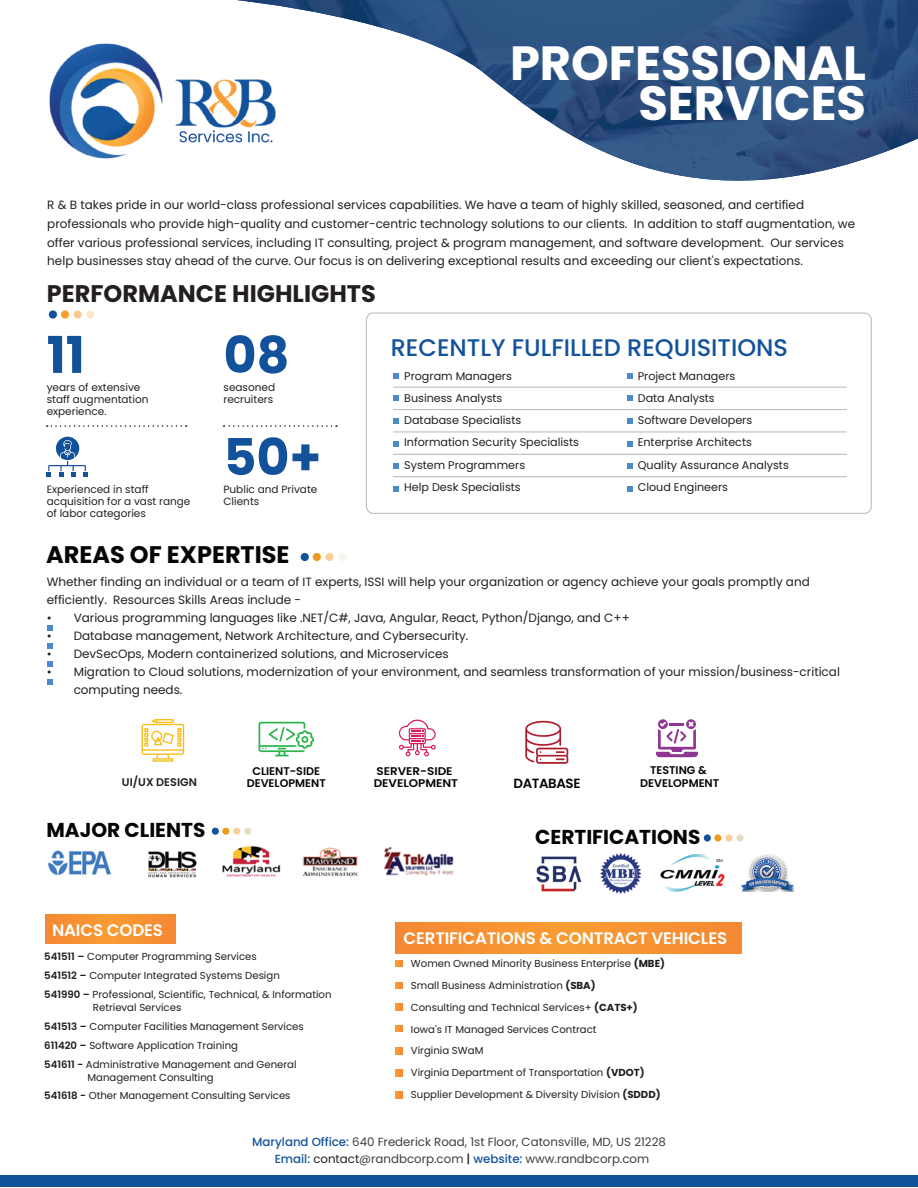
<style>
.page{position:relative;width:918px;height:1188px;background:#fff}
.page>*{position:absolute;margin:0;border:0;box-sizing:border-box;transform-origin:0 0}
.t1{font:700 50.7px/102.1px "Poppins";color:#12529a}
.t2{font:700 48px/39.9px "Poppins";color:#fff;text-align:right}
.t3{font:500 24px "Poppins";color:#12529a}
.t4{font:700 24px "Poppins";color:#231f20}
.t5{font:700 24px "Poppins";color:#040504}
.t6{font:700 20.1px "Poppins";color:#040504}
.t7{font:600 16.65px "Poppins";letter-spacing:-.01em;color:#fff}
.t8{font:600 13.35px "Poppins";letter-spacing:-.03em;color:#040504}
.t9{font:12px/18.8px "Poppins";color:#231f20}
.t10{font:11.85px/16.8px "Poppins";color:#3e3e3f;text-align:center}
.t11{font:11.1px/22.4px "Poppins";color:#231f20}
.t12{font:600 11.1px/12.6px "Poppins";color:#040504;text-align:center}
.t13{font:600 11.1px/12.6px "Poppins";color:#040504;scale:1.07 1}
.t14{font:600 11.1px "Poppins";color:#231f20}
.t15{font:10.5px/12px "Poppins";color:#231f20}
.t16{font:10.2px/18.8px "Poppins";color:#211d1e}
.s1{font-weight:700}
.s2{font-weight:600}
.s3{font-weight:500;color:#12529a}
.s4{color:#231f20}
.s5{font-weight:500;color:#231f20}
</style>
<div class="page">
<img style="left:238px;top:0;width:680px;height:181px">
<div style="left:301px;top:553px;width:8px;height:8px;background:#12529a;border-radius:50%"></div>
<div style="left:313px;top:553px;width:8px;height:8px;background:#ee9a21;border-radius:50%"></div>
<svg style="left:325px;top:553px;width:9px;height:8px"></svg>
<div style="left:338px;top:553px;width:8px;height:8px;background:#f6f4ec;border-radius:50%"></div>
<div style="left:0;top:1175px;width:918px;height:11px;background:#12529a"></div>
<div style="left:49px;top:310px;width:8px;height:9px;background:#12529a;border-radius:4px"></div>
<div style="left:61px;top:310px;width:8px;height:9px;background:#f89d33;border-radius:4px"></div>
<div style="left:74px;top:310px;width:8px;height:9px;background:#fbc98f;border-radius:4px"></div>
<div style="left:86px;top:310px;width:8px;height:9px;background:#fde6cc;border-radius:4px"></div>
<svg style="left:47px;top:436px;width:40px;height:40px"></svg>
<svg style="left:47px;top:425px;width:140px;height:2px"></svg>
<svg style="left:224px;top:425px;width:113px;height:2px"></svg>
<div style="left:366px;top:313px;width:506px;height:201px;border:1px solid #bcbdc0;border-radius:7px"></div>
<hr style="left:393px;top:387px;width:454px;height:1px;background:#bcbdc0">
<hr style="left:393px;top:409px;width:454px;height:1px;background:#bcbdc0">
<hr style="left:393px;top:431px;width:454px;height:1px;background:#bcbdc0">
<hr style="left:393px;top:454px;width:454px;height:1px;background:#bcbdc0">
<hr style="left:393px;top:476px;width:454px;height:1px;background:#bcbdc0">
<svg style="left:393px;top:373px;width:5px;height:5px"></svg>
<svg style="left:627px;top:373px;width:6px;height:5px"></svg>
<svg style="left:627px;top:396px;width:6px;height:5px"></svg>
<svg style="left:627px;top:418px;width:6px;height:6px"></svg>
<svg style="left:627px;top:441px;width:6px;height:5px"></svg>
<svg style="left:627px;top:464px;width:6px;height:5px"></svg>
<svg style="left:627px;top:486px;width:6px;height:6px"></svg>
<svg style="left:393px;top:396px;width:5px;height:5px"></svg>
<svg style="left:393px;top:418px;width:5px;height:6px"></svg>
<svg style="left:393px;top:441px;width:5px;height:5px"></svg>
<svg style="left:393px;top:464px;width:5px;height:5px"></svg>
<svg style="left:393px;top:486px;width:5px;height:6px"></svg>
<svg style="left:47px;top:644px;width:5px;height:5px"></svg>
<svg style="left:47px;top:661px;width:5px;height:6px"></svg>
<svg style="left:47px;top:679px;width:5px;height:5px"></svg>
<svg style="left:47px;top:626px;width:5px;height:5px"></svg>
<img style="left:49px;top:31px;width:250px;height:140px">
<svg style="left:142px;top:719px;width:42px;height:43px"></svg>
<svg style="left:259px;top:722px;width:55px;height:34px"></svg>
<svg style="left:399px;top:719px;width:37px;height:38px"></svg>
<svg style="left:525px;top:721px;width:43px;height:43px"></svg>
<svg style="left:656px;top:719px;width:42px;height:38px"></svg>
<div style="left:396px;top:922px;width:346px;height:31px;background:#f69233"></div>
<svg style="left:396px;top:960px;width:6px;height:7px"></svg>
<svg style="left:396px;top:982px;width:6px;height:7px"></svg>
<svg style="left:396px;top:1004px;width:6px;height:6px"></svg>
<svg style="left:396px;top:1025px;width:6px;height:7px"></svg>
<svg style="left:396px;top:1047px;width:7px;height:7px"></svg>
<svg style="left:396px;top:1070px;width:7px;height:6px"></svg>
<svg style="left:396px;top:1092px;width:6px;height:6px"></svg>
<div style="left:46px;top:915px;width:129px;height:29px;background:#f69233"></div>
<div style="left:212px;top:828px;width:7px;height:7px;background:#12529a;border-radius:50%"></div>
<div style="left:222px;top:828px;width:7px;height:7px;background:#ee9a21;border-radius:50%"></div>
<div style="left:233px;top:828px;width:7px;height:7px;background:#fbce99;border-radius:50%"></div>
<div style="left:244px;top:828px;width:7px;height:7px;background:#e4ddc1;border-radius:50%"></div>
<div style="left:704px;top:834px;width:7px;height:8px;background:#12529a;border-radius:4px"></div>
<div style="left:714px;top:834px;width:7px;height:8px;background:#ee9a21;border-radius:4px"></div>
<svg style="left:725px;top:834px;width:7px;height:8px"></svg>
<div style="left:736px;top:834px;width:7px;height:8px;background:#e4ddc1;border-radius:4px"></div>
<img style="left:536px;top:856px;width:46px;height:36px">
<img style="left:600px;top:853px;width:42px;height:41px">
<img style="left:660px;top:854px;width:65px;height:38px">
<img style="left:740px;top:854px;width:53px;height:38px">
<img style="left:47px;top:850px;width:65px;height:26px">
<img style="left:222px;top:846px;width:59px;height:31px">
<img style="left:302px;top:847px;width:56px;height:30px">
<img style="left:148px;top:851px;width:49px;height:26px">
<img style="left:383px;top:847px;width:71px;height:29px">
<h2 class="t2" style="left:510px;top:44px;width:358px">PROFESSIONAL<br>SERVICES</h2>
<p class="t9" style="left:47px;top:196px;width:809px">R &amp; B takes pride in our world-class professional services capabilities. We have a team of highly skilled, seasoned, and certified professionals who provide high-quality and customer-centric technology solutions to our clients. In addition to staff augmentation, we offer various professional services, including IT consulting, project &amp; program management, and software development. Our services help businesses stay ahead of the curve. Our focus is on delivering exceptional results and exceeding our client's expectations.</p>
<h3 class="t4" style="left:47px;top:280px;width:330px">PERFORMANCE HIGHLIGHTS</h3>
<h1 class="t1" style="left:47px;top:304px;width:40px">11</h1>
<p class="t15" style="left:47px;top:382px;width:103px">years of extensive staff augmentation experience.</p>
<h1 class="t1" style="left:224px;top:304px;width:99px">08<br>50+</h1>
<p class="t15" style="left:224px;top:382px;width:53px">seasoned recruiters</p>
<p class="t15" style="left:47px;top:483px;width:145px">Experienced in staff acquisition for a vast range of labor categories</p>
<p class="t15" style="left:224px;top:483px;width:95px">Public and Private<br>Clients</p>
<h3 class="t5" style="left:46px;top:541px;width:245px">AREAS OF EXPERTISE</h3>
<h3 class="t3" style="left:391px;top:334px;width:399px">RECENTLY FULFILLED REQUISITIONS</h3>
<p class="t11" style="left:404px;top:364px;width:176px">Program Managers<br>Business Analysts<br>Database Specialists<br>Information Security Specialists<br>System Programmers<br>Help Desk Specialists</p>
<p class="t11" style="left:638px;top:364px;width:153px">Project Managers<br>Data Analysts<br>Software Developers<br>Enterprise Architects<br>Quality Assurance Analysts<br>Cloud Engineers</p>
<p class="t9" style="left:47px;top:572px;width:765px;line-height:18px">Whether finding an individual or a team of IT experts, ISSI will help your organization or agency achieve your goals promptly and efficiently. Resources Skills Areas include -</p>
<p class="t9" style="left:47px;top:608px;width:585px">• Various programming languages like .NET/C#, Java, Angular, React, Python/Django, and C++</p>
<p class="t9" style="left:47px;top:626px;width:423px">• Database management, Network Architecture, and Cybersecurity.</p>
<p class="t9" style="left:47px;top:644px;width:404px">• DevSecOps, Modern containerized solutions, and Microservices</p>
<p class="t9" style="left:74px;top:662px;width:768px;line-height:18px;text-indent:-27px">• Migration to Cloud solutions, modernization of your environment, and seamless transformation of your mission/business-critical computing needs.</p>
<p class="t14" style="left:122px;top:776px;width:76px">UI/UX DESIGN</p>
<p class="t12" style="left:247px;top:765px;width:80px">CLIENT-SIDE<br>DEVELOPMENT</p>
<p class="t13" style="left:374px;top:765px;width:80px">SERVER-SIDE<br>DEVELOPMENT</p>
<p class="t8" style="left:514px;top:776px;width:68px">DATABASE</p>
<p class="t12" style="left:640px;top:764px;width:80px">TESTING &amp;<br>DEVELOPMENT</p>
<h3 class="t6" style="left:47px;top:818px;width:160px">MAJOR CLIENTS</h3>
<h3 class="t6" style="left:535px;top:825px;width:167px">CERTIFICATIONS</h3>
<h3 class="t7" style="left:52px;top:920px;width:112px">NAICS CODES</h3>
<h3 class="t7" style="left:403px;top:928px;width:325px">CERTIFICATIONS &amp; CONTRACT VEHICLES</h3>
<p class="t16" style="left:411px;top:953px;width:256px;line-height:21.8px">Women Owned Minority Business Enterprise <span class="s1">(MBE)<br></span>Small Business Administration <span class="s1">(SBA)<br></span>Consulting and Technical Services+ <span class="s1">(CATS+)<br></span>Iowa's IT Managed Services Contract<br>Virginia SWaM<br>Virginia Department of Transportation <span class="s1">(VDOT)<br></span>Supplier Development &amp; Diversity Division <span class="s1">(SDDD)</span></p>
<p class="t16" style="left:44px;top:948px;width:289px"><span class="s2">541511 –</span> Computer Programming Services<br><span class="s2">541512 –</span> Computer Integrated Systems Design<br><span class="s2">541990 –</span> Professional, Scientific, Technical, &amp; Information</p>
<p class="t16" style="left:44px;top:998px;width:261px;text-indent:49px">Retrieval Services<br><span class="s2">541513 –</span> Computer Facilities Management Services <span class="s2">611420 –</span> Software Application Training<br><span class="s2">541611 -</span> Administrative Management and General</p>
<p class="t16" style="left:44px;top:1068px;width:248px;text-indent:43px">Management Consulting<br><span class="s2">541618 -</span> Other Management Consulting Services</p>
<p class="t10" style="left:252px;top:1133px;width:415px"><span class="s3">Maryland Office:</span> 640 Frederick Road, 1st Floor, Catonsville, MD, US 21228<br><span class="s3">Email:</span> <span class="s4">contact</span>@randbcorp.com <span class="s5">|</span> <span class="s3">website:</span> www.randbcorp.com</p>
</div>
